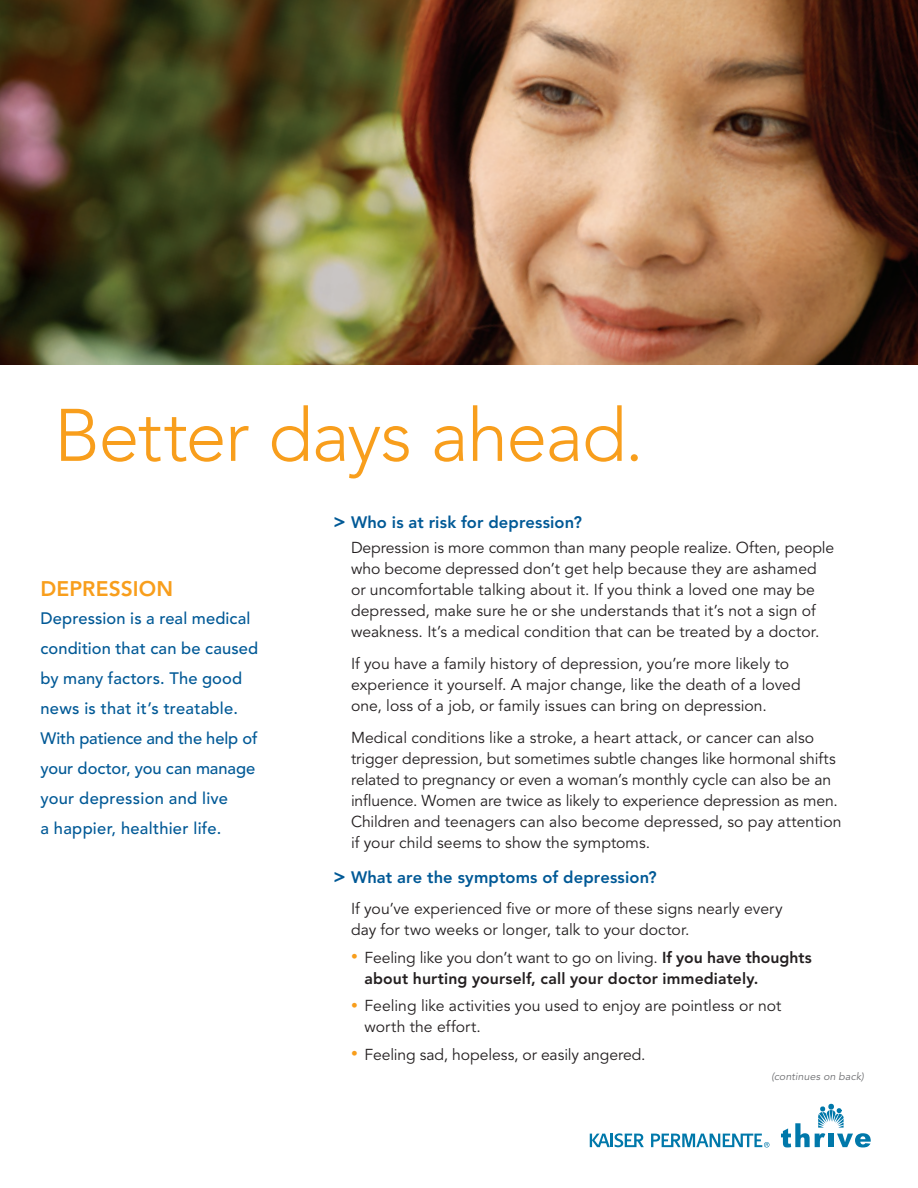
<style>
.page{position:relative;width:918px;height:1188px;background:#fff}
.page>*{position:absolute;margin:0;border:0;box-sizing:border-box;transform-origin:0 0}
.t1{font:300 73.5px "Avenir";letter-spacing:-.02em;color:#f89e1c}
.t2{font:800 21px "Avenir";letter-spacing:.01em;color:#f89e1c}
.Side_Bar{font:500 16.5px/30px "Avenir";letter-spacing:.005em;color:#005996}
.Body{font:800 16.5px "Avenir";letter-spacing:.01em;color:#005996}
.Subhead{font:800 16.5px "Avenir";letter-spacing:.005em;color:#005996}
.Body-2{font:15.75px/21px "Avenir";color:#231f20}
.Body-3{font:800 15.75px/21px "Avenir";letter-spacing:.01em;color:#231f20}
.Body-4{font:italic 10.5px "Avenir";letter-spacing:.02em;color:#6c6d70}
.s1{font-size:19.5px}
.s2{font-weight:400;font-size:13.5px;color:#f89e1c}
.s3{font-weight:400}
.s4{font-size:13.5px;color:#f89e1c}
</style>
<div class="page">
<svg style="left:781px;top:1104px;width:90px;height:43px"></svg>
<svg style="left:590px;top:1133px;width:54px;height:14px"></svg>
<svg style="left:651px;top:1134px;width:118px;height:14px"></svg>
<img style="left:0;top:0;width:918px;height:364px">
<p class="t1" style="left:54px;top:392px;width:591px">Better days ahead.</p>
<p class="t2" style="left:40px;top:577px;width:134px">Depression</p>
<p class="Side_Bar" style="left:40px;top:604px;width:219px">Depression is a real medical condition that can be caused by many factors. The good news is that it’s treatable.<br>With patience and the help of your doctor, you can manage your depression and live<br>a happier, healthier life.</p>
<p class="Subhead" style="left:333px;top:512px;width:250px"><span class="s1">&gt;</span> Who is at risk for depression?</p>
<p class="Body-2" style="left:351px;top:538px;width:485px">Depression is more common than many people realize. Often, people who become depressed don’t get help because they are ashamed or uncomfortable talking about it. If you think a loved one may be depressed, make sure he or she understands that it’s not a sign of weakness. It’s a medical condition that can be treated by a doctor.</p>
<p class="Body-2" style="left:351px;top:653px;width:451px">If you have a family history of depression, you’re more likely to experience it yourself. A major change, like the death of a loved one, loss of a job, or family issues can bring on depression.</p>
<p class="Body-2" style="left:351px;top:727px;width:492px">Medical conditions like a stroke, a heart attack, or cancer can also trigger depression, but sometimes subtle changes like hormonal shifts related to pregnancy or even a woman’s monthly cycle can also be an influence. Women are twice as likely to experience depression as men.<br>Children and teenagers can also become depressed, so pay attention if your child seems to show the symptoms.</p>
<p class="Body" style="left:333px;top:867px;width:325px"><span class="s1">&gt;</span> What are the symptoms of depression?</p>
<p class="Body-2" style="left:351px;top:899px;width:433px">If you’ve experienced five or more of these signs nearly every day for two weeks or longer, talk to your doctor.</p>
<p class="Body-3" style="left:364px;top:947px;width:449px;text-indent:-14px"><span class="s2">•</span> <span class="s3">Feeling like you don’t want to go on living.</span> If you have thoughts about hurting yourself, call your doctor immediately.</p>
<p class="Body-2" style="left:364px;top:996px;width:418px;text-indent:-14px"><span class="s4">•</span> Feeling like activities you used to enjoy are pointless or not worth the effort.</p>
<p class="Body-2" style="left:351px;top:1044px;width:296px"><span class="s4">•</span> Feeling sad, hopeless, or easily angered.</p>
<p class="Body-4" style="left:771px;top:1070px;width:94px">(continues on back)</p>
</div>
